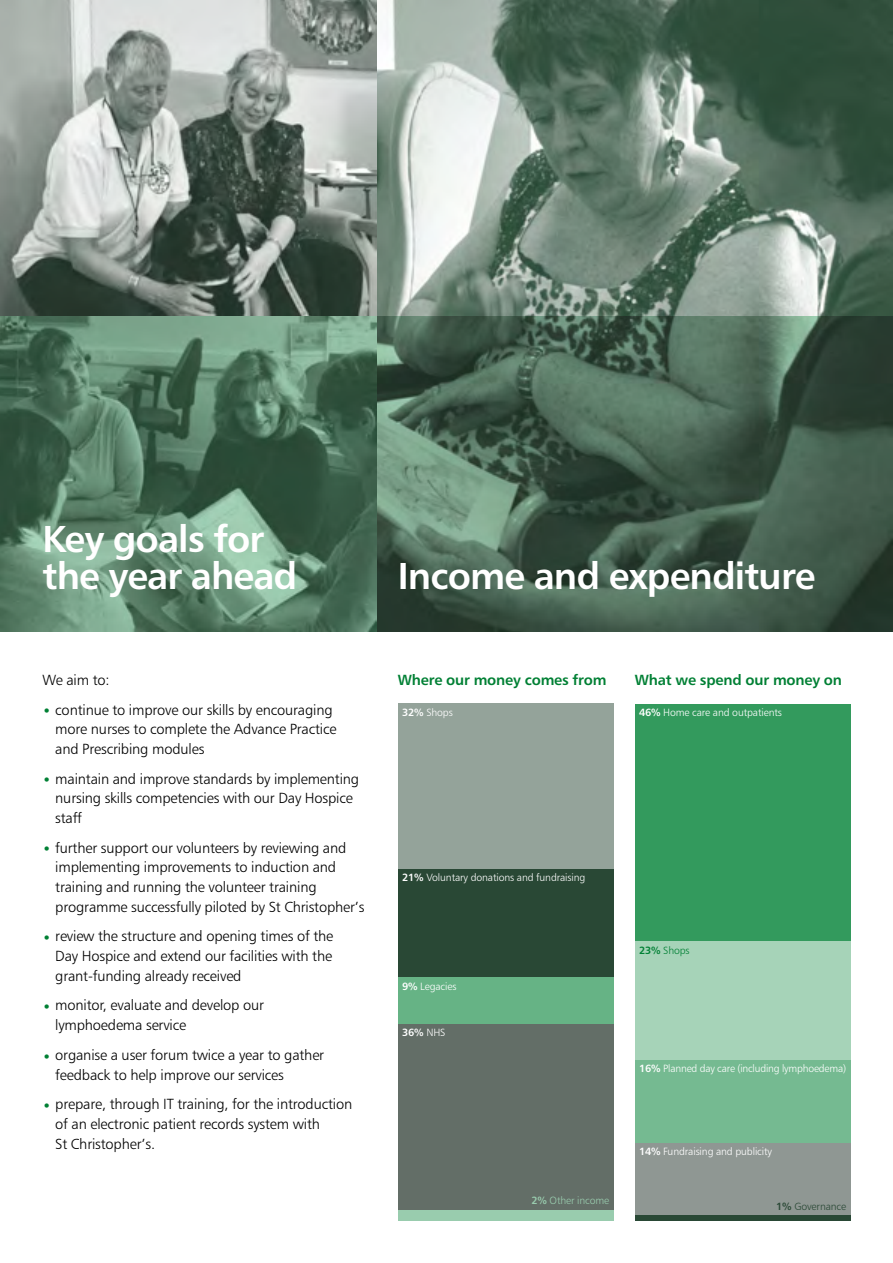
<style>
.page{position:relative;width:893px;height:1263px;background:#fff}
.page>*{position:absolute;margin:0;border:0;box-sizing:border-box;transform-origin:0 0}
.t1{font:37.5px/37.5px "Humanist 777 BT Bold B";letter-spacing:-.025em;color:#fff}
.t2{font:14.7px/19.6px "Humanist 777 BT Light B";letter-spacing:-.01em;color:#000}
.t3{font:14.7px "Humanist 777 BT Bold B";letter-spacing:-.01em;color:#008034}
.t4{font:10.5px "Humanist 777 BT Light B";letter-spacing:-.01em;color:#fff}
.t5{font:10.5px "Humanist 777 BT Light B";letter-spacing:-.01em;color:#99ccae}
.t6{font:10.5px "Humanist 777 BT Light B";letter-spacing:-.01em;color:#294835}
.t7{font:10.5px "Humanist 777 BT Light B";letter-spacing:-.01em;color:#008034}
.t8{font:10.5px "Humanist 777 BT Bold B";color:#fff}
.s1{color:#008034}
.s2{font-family:"Humanist 777 BT Bold B"}
.s3{font-family:"Humanist 777 BT Light B"}
</style>
<div class="page">
<div style="left:635px;top:1143px;width:215px;height:72px;background:#8f9793"></div>
<img style="left:377px;top:316px;width:516px;height:315px">
<img style="left:377px;top:0;width:516px;height:316px">
<svg style="left:0;top:316px;width:377px;height:315px;background:#557b64"></svg>
<svg style="left:0;top:0;width:377px;height:316px;background:#8d9690"></svg>
<div style="left:635px;top:704px;width:215px;height:237px;background:#339a5d"></div>
<div style="left:635px;top:1060px;width:215px;height:83px;background:#75ba91"></div>
<div style="left:635px;top:1215px;width:215px;height:5px;background:#294835"></div>
<div style="left:635px;top:941px;width:215px;height:119px;background:#a6d3b8"></div>
<div style="left:398px;top:1024px;width:215px;height:186px;background:#636e67"></div>
<div style="left:398px;top:1210px;width:215px;height:10px;background:#99ccae"></div>
<div style="left:398px;top:869px;width:215px;height:108px;background:#294835"></div>
<div style="left:398px;top:977px;width:216px;height:47px;background:#66b385"></div>
<div style="left:398px;top:704px;width:215px;height:165px;background:#94a39a"></div>
<h1 class="t1" style="left:43px;top:523px;width:256px">Key goals for the year ahead</h1>
<p class="t2" style="left:43px;top:671px;width:69px">We aim to:</p>
<p class="t2" style="left:55px;top:701px;width:283px;text-indent:-13px"><span class="s1">•</span> continue to improve our skills by encouraging more nurses to complete the Advance Practice and Prescribing modules</p>
<p class="t2" style="left:55px;top:770px;width:305px;text-indent:-13px"><span class="s1">•</span> maintain and improve standards by implementing nursing skills competencies with our Day Hospice staff</p>
<p class="t2" style="left:55px;top:839px;width:311px;text-indent:-13px"><span class="s1">•</span> further support our volunteers by reviewing and implementing improvements to induction and training and running the volunteer training programme successfully piloted by St Christopher’s</p>
<p class="t2" style="left:55px;top:928px;width:279px;text-align:justify;text-indent:-13px"><span class="s1">•</span> review the structure and opening times of the Day Hospice and extend our facilities with the grant-funding already received</p>
<p class="t2" style="left:55px;top:997px;width:210px;text-indent:-13px"><span class="s1">•</span> monitor, evaluate and develop our lymphoedema service</p>
<p class="t2" style="left:55px;top:1046px;width:270px;text-indent:-13px"><span class="s1">•</span> organise a user forum twice a year to gather feedback to help improve our services</p>
<p class="t2" style="left:55px;top:1095px;width:299px;text-indent:-13px"><span class="s1">•</span> prepare, through IT training, for the introduction of an electronic patient records system with<br>St Christopher’s.</p>
<h1 class="t1" style="left:398px;top:560px;width:419px">Income and expenditure</h1>
<p class="t3" style="left:398px;top:674px;width:210px">Where our money comes from</p>
<p class="t3" style="left:635px;top:674px;width:209px">What we spend our money on</p>
<p class="t4" style="left:402px;top:708px;width:52px"><span class="s2">32%</span> Shops</p>
<p class="t4" style="left:639px;top:708px;width:144px"><span class="s2">46%</span> Home care and outpatients</p>
<p class="t4" style="left:402px;top:873px;width:185px"><span class="s2">21%</span> Voluntary donations and fundraising</p>
<p class="t4" style="left:402px;top:982px;width:56px"><span class="s2">9%</span> Legacies</p>
<p class="t8" style="left:402px;top:1028px;width:45px">36% <span class="s3">NHS</span></p>
<p class="t5" style="left:531px;top:1196px;width:79px"><span class="s2">2%</span> Other income</p>
<p class="t7" style="left:639px;top:946px;width:52px"><span class="s2">23%</span> Shops</p>
<p class="t4" style="left:639px;top:1064px;width:209px"><span class="s2">16%</span> Planned day care (including lymphoedema)</p>
<p class="t4" style="left:639px;top:1147px;width:134px"><span class="s2">14%</span> Fundraising and publicity</p>
<p class="t6" style="left:776px;top:1202px;width:71px"><span class="s2">1%</span> Governance</p>
</div>
